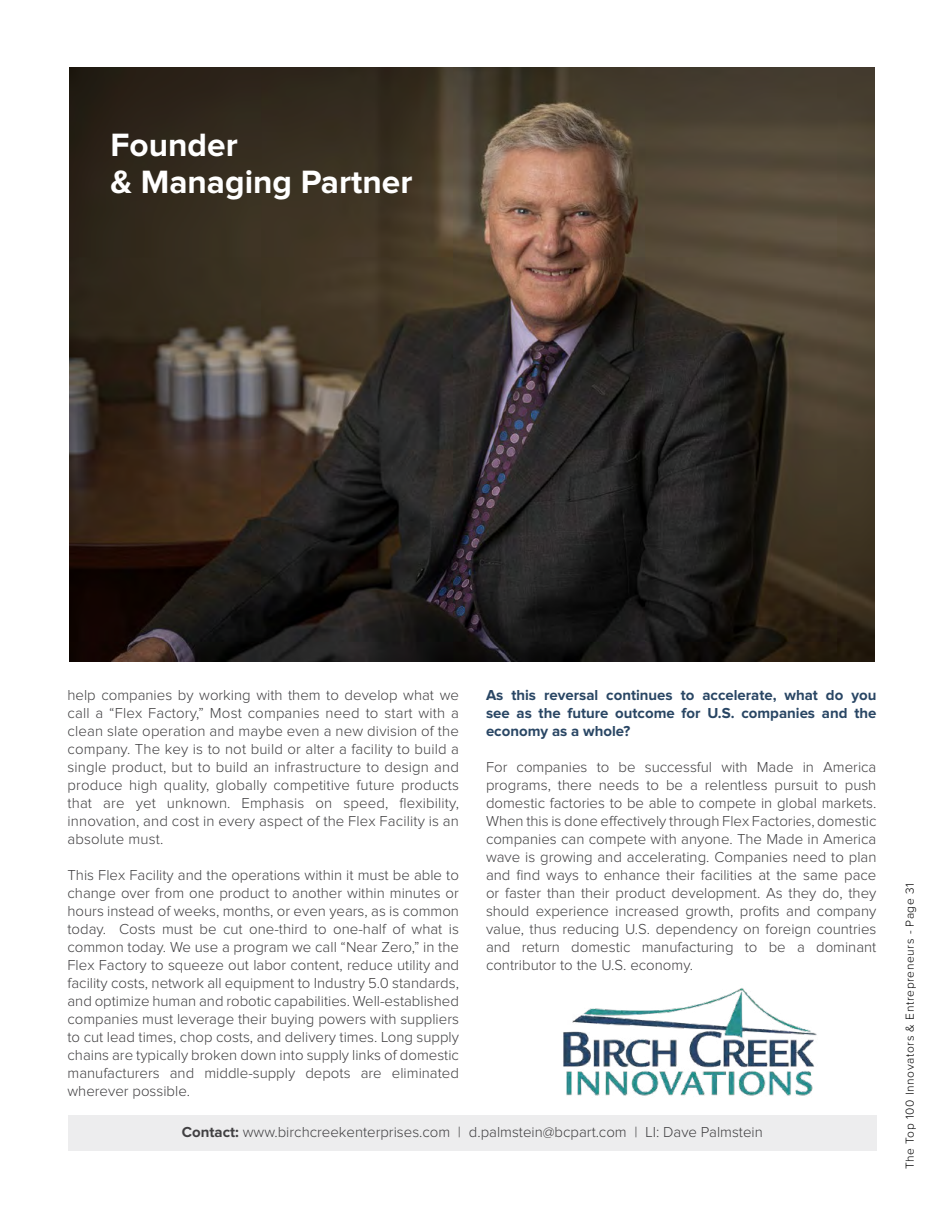
<style>
.page{position:relative;width:945px;height:1215px;background:#fff}
.page>*{position:absolute;margin:0;border:0;box-sizing:border-box;transform-origin:0 0}
.t1{font:700 33.45px/37.7px "Proxima Nova";color:#fff}
.t2{font:300 15px/18px "Proxima Nova";color:#414042;text-align:justify}
.t3{font:700 15px/18px "Proxima Nova";color:#294664;text-align:justify}
.t4{font:300 12px "Proxima Nova";letter-spacing:.05em;color:#000}
.s1{font-weight:700}
</style>
<div class="page">
<div style="left:68px;top:1115px;width:809px;height:36px;background:#ededee"></div>
<img style="left:563px;top:988px;width:254px;height:108px">
<img style="left:69px;top:68px;width:806px;height:593px">
<h1 class="t1" style="left:111px;top:127px;width:303px">Founder<br>&amp; Managing Partner</h1>
<p class="t3" style="left:486px;top:687px;width:392px">As this reversal continues to accelerate, what do you see as the future outcome for U.S. companies and the economy as a whole?</p>
<p class="t2" style="left:486px;top:759px;width:392px">For companies to be successful with Made in America programs, there needs to be a relentless pursuit to push domestic factories to be able to compete in global markets.<br>When this is done effectively through Flex Factories, domestic companies can compete with anyone. The Made in America wave is growing and accelerating. Companies need to plan and find ways to enhance their facilities at the same pace or faster than their product development. As they do, they should experience increased growth, profits and company value, thus reducing U.S. dependency on foreign countries and return domestic manufacturing to be a dominant contributor to the U.S. economy.</p>
<p class="t2" style="left:68px;top:687px;width:393px">help companies by working with them to develop what we call a “Flex Factory,” Most companies need to start with a clean slate operation and maybe even a new division of the company. The key is to not build or alter a facility to build a single product, but to build an infrastructure to design and produce high quality, globally competitive future products that are yet unknown. Emphasis on speed, flexibility, innovation, and cost in every aspect of the Flex Facility is an absolute must.</p>
<p class="t2" style="left:68px;top:867px;width:393px">This Flex Facility and the operations within it must be able to change over from one product to another within minutes or hours instead of weeks, months, or even years, as is common today. Costs must be cut one-third to one-half of what is common today. We use a program we call “Near Zero,” in the Flex Factory to squeeze out labor content, reduce utility and facility costs, network all equipment to Industry 5.0 standards, and optimize human and robotic capabilities. Well-established companies must leverage their buying powers with suppliers to cut lead times, chop costs, and delivery times. Long supply chains are typically broken down into supply links of domestic manufacturers and middle-supply depots are eliminated wherever possible.</p>
<p class="t2" style="left:182px;top:1124px;width:583px"><span class="s1">Contact:</span> www.birchcreekenterprises.com | d.palmstein@bcpart.com | LI: Dave Palmstein</p>
<p class="t4" style="left:904px;top:1169px;width:287px;rotate:-90deg">The Top 100 Innovators &amp; Entrepreneurs - Page 31</p>
</div>
